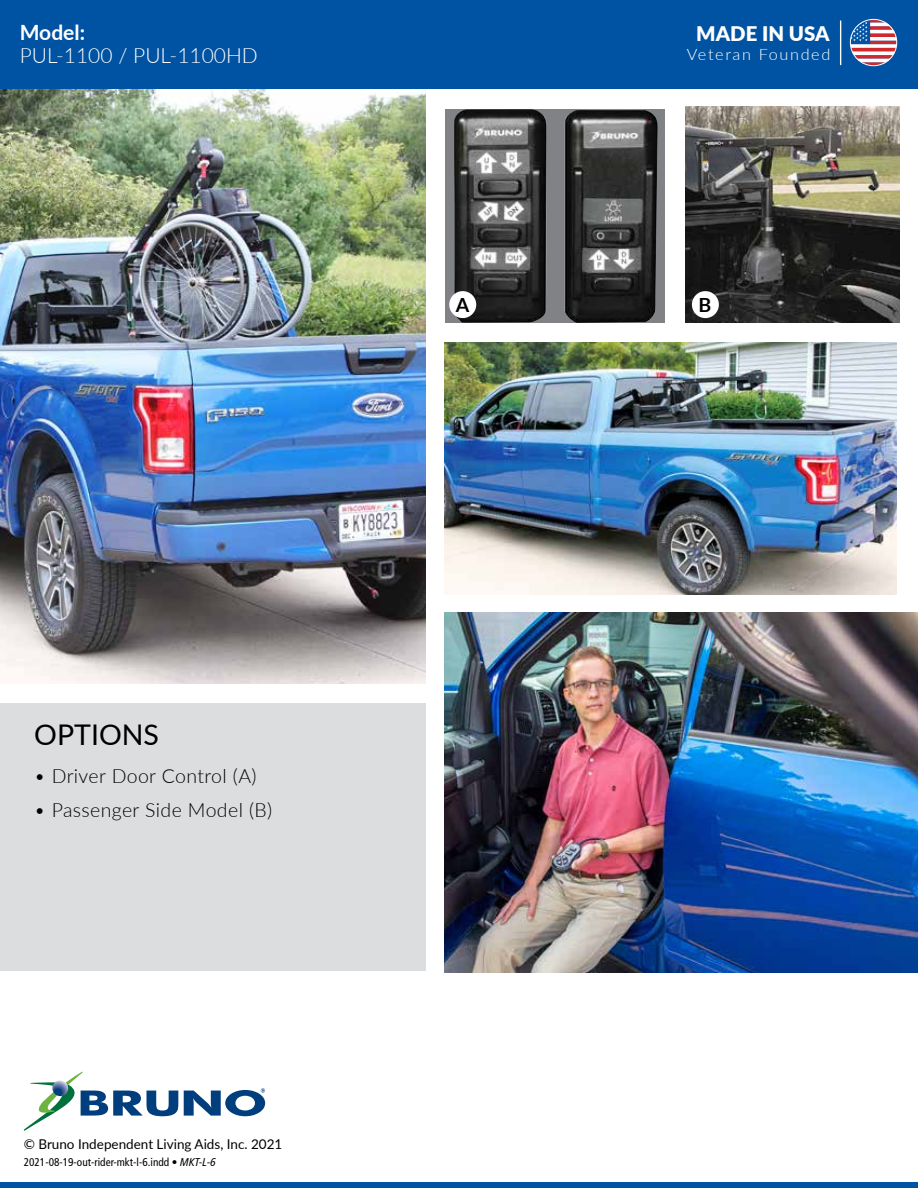
<style>
.page{position:relative;width:918px;height:1188px;background:#fff}
.page>*{position:absolute;margin:0;border:0;box-sizing:border-box;transform-origin:0 0}
.t1{font:28.5px "Lato";color:#000}
.t2{font:300 21px "Lato";color:#fff}
.t3{font:700 21px "Lato";color:#fff}
.t4{font:900 20.1px "Lato";color:#fff}
.t5{font:300 19.5px "Lato";letter-spacing:.02em;color:#000}
.t6{font:700 19.5px "Lato";color:#000}
.t7{font:300 15.75px "Lato";letter-spacing:.1em;color:#fff;scale:1.04 1}
.t8{font:13.5px "Lato";color:#000}
.t9{font:condensed 11.25px "Frutiger LT Std";color:#000}
.s1{font-family:"Frutiger LT Pro";font-style:italic}
</style>
<div class="page">
<img style="left:0;top:89px;width:426px;height:594px">
<div style="left:445px;top:109px;width:219px;height:214px;background:#808285"></div>
<img style="left:453px;top:109px;width:205px;height:214px">
<img style="left:685px;top:107px;width:215px;height:216px">
<div style="left:0;top:704px;width:426px;height:267px;background:#dcddde"></div>
<img style="left:445px;top:613px;width:473px;height:360px">
<svg style="left:24px;top:1071px;width:241px;height:60px"></svg>
<div style="left:0;top:1183px;width:918px;height:5px;background:#0053a2"></div>
<img style="left:445px;top:342px;width:452px;height:252px">
<div style="left:449px;top:291px;width:27px;height:27px;background:#fff;border-radius:50%"></div>
<div style="left:692px;top:291px;width:27px;height:27px;background:#fff;border-radius:50%"></div>
<div style="left:0;top:0;width:918px;height:89px;background:#0053a2"></div>
<div style="left:840px;top:21px;width:1px;height:44px;border:1px solid #fff"></div>
<svg style="left:850px;top:19px;width:47px;height:47px"></svg>
<div style="left:850px;top:19px;width:47px;height:47px;border:1px solid #fff;border-radius:50%"></div>
<p class="t3" style="left:20px;top:17px;width:67px">Model:</p>
<p class="t2" style="left:20px;top:41px;width:240px">PUL-1100 / PUL-1100HD</p>
<h1 class="t1" style="left:34px;top:714px;width:126px">OPTIONS</h1>
<p class="t5" style="left:34px;top:762px;width:224px">• Driver Door Control (A)</p>
<p class="t5" style="left:34px;top:796px;width:239px">• Passenger Side Model (B)</p>
<p class="t8" style="left:24px;top:1135px;width:260px">© Bruno Independent Living Aids, Inc. 2021</p>
<p class="t9" style="left:24px;top:1155px;width:194px">2021-08-19-out-rider-mkt-l-6.indd • <span class="s1">MKT-L-6</span></p>
<p class="t4" style="left:696px;top:19px;width:135px">MADE IN USA</p>
<p class="t7" style="left:687px;top:43px;width:140px">Veteran Founded</p>
<p class="t6" style="left:456px;top:290px;width:15px">A</p>
<p class="t6" style="left:699px;top:290px;width:14px">B</p>
</div>
